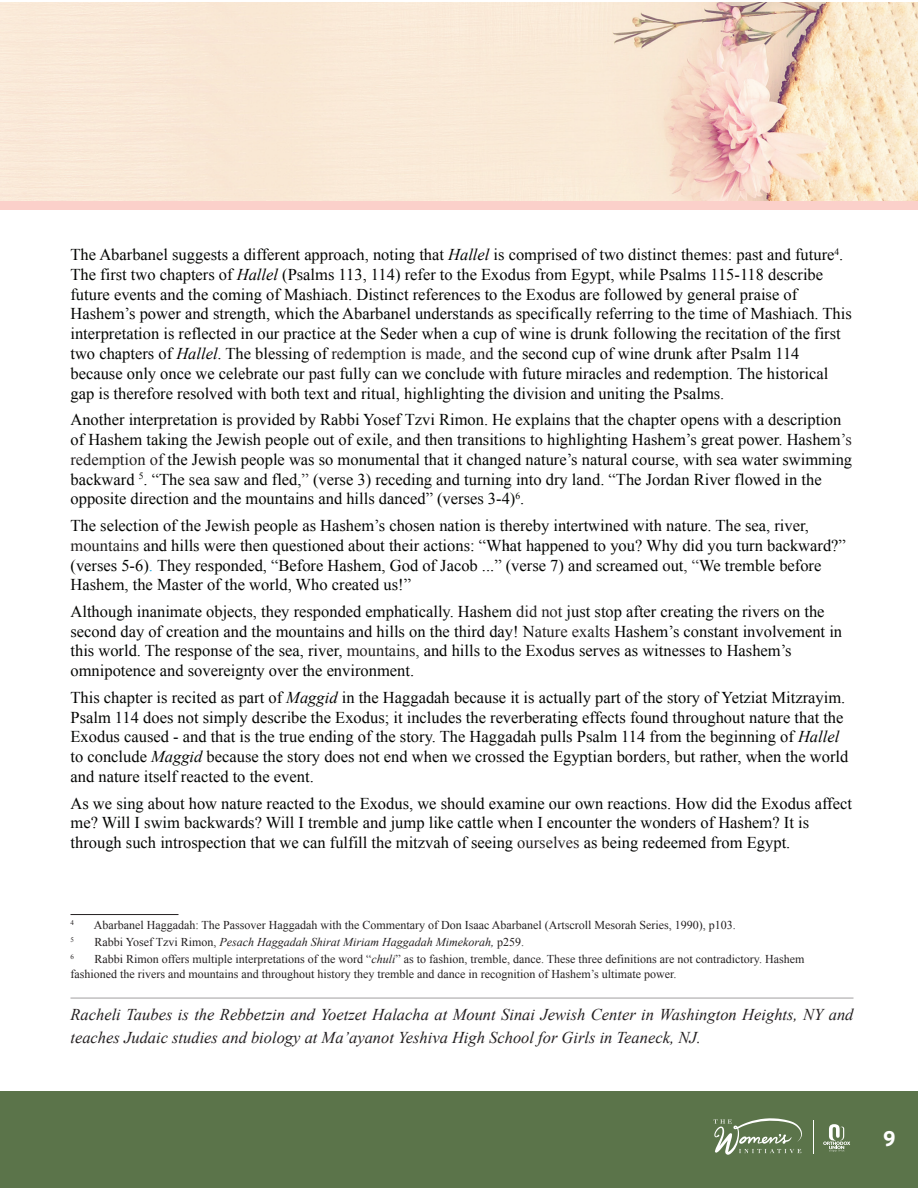
<style>
.page{position:relative;width:918px;height:1188px;background:#fff}
.page>*{position:absolute;margin:0;border:0;box-sizing:border-box;transform-origin:0 0}
.t1{font:700 21px "Aller";color:#fff}
.t2{font:16.5px/19.8px "Times New Roman";color:#040503}
.t3{font:italic 16.5px/22.5px "Times New Roman";color:#231f20}
.t4{font:16.5px "Minion Pro";color:#231f20}
.t5{font:12px/14.4px "Times New Roman";color:#231f20}
.t6{font:italic 12px "Times New Roman";color:#231f20}
.t7{font:7.05px "Times New Roman";color:#231f20}
.s1{font-style:italic}
.s2{color:#231f20}
.s3{color:#27ade3}
.s4{font-style:normal}
</style>
<div class="page">
<img style="left:0;top:2px;width:918px;height:200px">
<hr style="left:70px;top:914px;width:108px;height:1px;background:#231f20">
<hr style="left:70px;top:997px;width:784px;height:2px;background:#231f20">
<div style="left:0;top:1091px;width:918px;height:97px;background:#5b744a"></div>
<hr style="left:813px;top:1120px;width:1px;height:34px;background:#fff">
<svg style="left:714px;top:1118px;width:88px;height:37px"></svg>
<svg style="left:823px;top:1124px;width:27px;height:28px"></svg>
<div style="left:0;top:202px;width:918px;height:8px;background:#fbd0ca"></div>
<p class="t2" style="left:70px;top:244px;width:783px">The Abarbanel suggests a different approach, noting that <span class="s1">Hallel</span> is comprised of two distinct themes: past and future<sup>4</sup>.<br>The first two chapters of <span class="s1">Hallel</span> (Psalms 113, 114) refer to the Exodus from Egypt, while Psalms 115-118 describe future events and the coming of Mashiach. Distinct references to the Exodus are followed by general praise of Hashem’s power and strength, which the Abarbanel understands as specifically referring to the time of Mashiach. This interpretation is reflected in our practice at the Seder when a cup of wine is drunk following the recitation of the first two chapters of <span class="s1">Hallel</span>. The blessing of <span class="s2">redemption is made, and</span> the second cup of wine drunk after Psalm 114 because only once we celebrate our past fully can we conclude with future miracles and redemption. The historical gap is therefore resolved with both text and ritual, highlighting the division and uniting the Psalms<span class="s2">.</span></p>
<p class="t2" style="left:70px;top:410px;width:783px">Another interpretation is provided by Rabbi Yosef Tzvi Rimon. He explains that the chapter opens with a description of Hashem taking the Jewish people out of exile, and then transitions to highlighting Hashem’s great power. Hashem<span class="s2">’s redemption of</span> the Jewish people was so monumental that it changed nature’s natural course, with sea water swimming backward <sup>5</sup>. “The sea saw and fled,<span class="s2">”</span> (verse 3) receding and turning into dry land. “The Jordan River flowed in the opposite direction and the mountains and hills danced” (verses 3-4)<sup>6</sup>.</p>
<p class="t2" style="left:71px;top:515px;width:777px">The selection of the Jewish people as Hashem’s chosen nation is thereby intertwined with nature. The sea, river, <span class="s2">mountains</span> and hills were then questioned about their actions: “What happened to you? Why did you turn backward?” (verses 5-6)<span class="s3">.</span> They responded, “Before Hashem, God of Jacob ...” (verse 7) and screamed out<span class="s2">, “</span>We tremble before Hashem, the Master of the world, Who created us!”</p>
<p class="t2" style="left:71px;top:601px;width:773px">Although inanimate objects, they responded emphatically. Hashem <span class="s2">did not</span> just stop after creating the rivers on the second day of creation and the mountains and hills on the third day! N<span class="s2">ature exalts</span> Hashem’s constant involvement in this world. The response of the sea, river, <span class="s2">mountains,</span> and hills to the Exodus serves as witnesses to Hashem’s omnipotence and sovereignty over the environment.</p>
<p class="t2" style="left:71px;top:687px;width:779px">This chapter is recited as part of <span class="s1">Maggid</span> in the Haggadah because it is actually part of the story of Yetziat Mitzrayim.<br>Psalm 114 does not simply describe the Exodus; it includes the reverberating effects found throughout nature that the Exodus caused - and that is the true ending of the story. The Haggadah pulls Psalm 114 from the beginning of <span class="s1">Hallel </span>to conclude <span class="s1">Maggid</span> because the story does not end when we crossed the Egyptian borders, but rather, when the world and nature itself reacted to the event.</p>
<p class="t2" style="left:71px;top:793px;width:783px">As we sing about how nature reacted to the Exodus, we should examine our own reactions. How did the Exodus affect me? Will I swim backwards? Will I tremble and jump like cattle when I encounter the wonders of Hashem? It is through such introspection that we can fulfill the mitzvah of seeing <span class="s2">ourselves</span> as being redeemed from Egypt.</p>
<p class="t4" style="left:506px;top:530px;width:5px">,</p>
<p class="t7" style="left:70px;top:918px;width:5px">4</p>
<p class="t5" style="left:94px;top:918px;width:643px">Abarbanel Haggadah: The Passover Haggadah with the Commentary of Don Isaac Abarbanel (Artscroll Mesorah Series, 1990), p103.</p>
<p class="t7" style="left:70px;top:935px;width:5px">5</p>
<p class="t6" style="left:94px;top:934px;width:431px"><span class="s4">Rabbi Yosef Tzvi Rimon,</span> Pesach Haggadah Shirat Miriam Haggadah Mimekorah, <span class="s4">p259.</span></p>
<p class="t7" style="left:70px;top:952px;width:5px">6</p>
<p class="t5" style="left:71px;top:952px;width:735px;text-indent:24px">Rabbi Rimon offers multiple interpretations of the word “<span class="s1">chuli</span>” as to fashion, tremble, dance. These three definitions are not contradictory. Hashem fashioned the rivers and mountains and throughout history they tremble and dance in recognition of Hashem’s ultimate power.</p>
<p class="t3" style="left:70px;top:1003px;width:785px">Racheli Taubes is the Rebbetzin and Yoetzet Halacha at Mount Sinai Jewish Center in Washington Heights, NY and teaches Judaic studies and biology at Ma’ayanot Yeshiva High School for Girls in Teaneck, NJ.</p>
<p class="t1" style="left:883px;top:1126px;width:14px">9</p>
</div>
